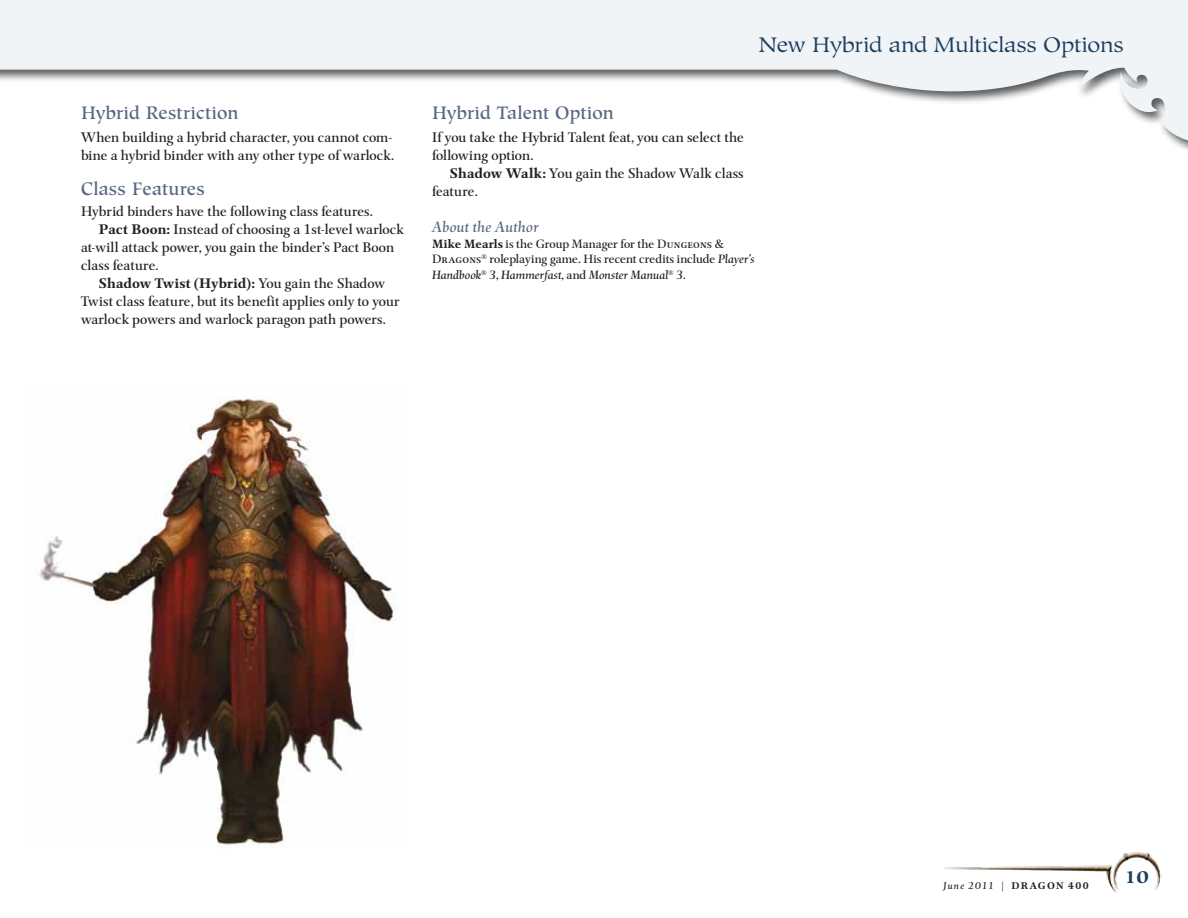
<style>
.page{position:relative;width:1188px;height:918px;background:#fff}
.page>*{position:absolute;margin:0;border:0;box-sizing:border-box;transform-origin:0 0}
.t1{font:21px "Hiroshige Std";letter-spacing:-.015em;color:#1b3f60;scale:1.1 1}
.t2{font:500 18px "Hiroshige Std";letter-spacing:.005em;color:#5a6883}
.t3{font:700 18px "Hiroshige Std";color:#1b3f60;scale:1.1 1}
.t4{font:italic 15px "Mentor Std";letter-spacing:.025em;color:#5a6883}
.t5{font:13.8px/18px "Mentor Std";color:#202123}
.t6{font:700 13.8px "Mentor Std";letter-spacing:.01em;color:#202123}
.t7{font:12px/15.8px "Mentor Std";letter-spacing:-.005em;color:#202123}
.t8{font:700 9.75px "Mentor Std";letter-spacing:.14em;color:#202123}
.s1{font-weight:700}
.s2{font-weight:400}
.s3{font-style:italic}
.s4{font-weight:400;font-style:italic}
</style>
<div class="page">
<svg style="left:0;top:0;width:1188px;height:141px;fill:#f1f4f7"></svg>
<img style="left:944px;top:852px;width:218px;height:41px">
<img style="left:39px;top:398px;width:357px;height:449px">
<h2 class="t2" style="left:81px;top:102px;width:159px">Hybrid Restriction</h2>
<p class="t5" style="left:81px;top:128px;width:315px">When building a hybrid character, you cannot com&shy;bine a hybrid binder with any other type of warlock.</p>
<h2 class="t2" style="left:81px;top:178px;width:125px">Class Features</h2>
<p class="t5" style="left:81px;top:202px;width:293px">Hybrid binders have the following class features.</p>
<p class="t5" style="left:99px;top:220px;width:306px"><span class="s1">Pact Boon:</span> Instead of choosing a 1st-level warlock</p>
<p class="t5" style="left:81px;top:238px;width:315px">at-will attack power, you gain the binder’s Pact Boon</p>
<p class="t5" style="left:81px;top:256px;width:79px">class feature.</p>
<p class="t6" style="left:99px;top:274px;width:287px">Shadow Twist (Hybrid): <span class="s2">You gain the Shadow</span></p>
<p class="t5" style="left:81px;top:292px;width:320px">Twist class feature, but its benefit applies only to your</p>
<p class="t5" style="left:81px;top:310px;width:306px">warlock powers and warlock paragon path powers.</p>
<h1 class="t1" style="left:759px;top:32px;width:334px">New Hybrid and Multiclass Options</h1>
<h2 class="t2" style="left:432px;top:102px;width:183px">Hybrid Talent Option</h2>
<p class="t5" style="left:432px;top:128px;width:313px">If you take the Hybrid Talent feat, you can select the following option.</p>
<p class="t5" style="left:432px;top:164px;width:313px;text-indent:18px"><span class="s1">Shadow Walk:</span> You gain the Shadow Walk class feature.</p>
<p class="t4" style="left:432px;top:217px;width:108px">About the Author</p>
<p class="t7" style="left:432px;top:235px;width:324px"><span class="s1">Mike Mearls</span> is the Group Manager for the Dungeons &amp;<br>Dragons<sup>®</sup> roleplaying game. His recent credits include <span class="s3">Player’s<br>Handbook</span><sup>®</sup> <span class="s3">3, Hammerfast,</span> and <span class="s3">Monster Manual</span><sup>®</sup> <span class="s3">3</span>.</p>
<p class="t8" style="left:944px;top:879px;width:147px"><span class="s4">June 2011</span> <span class="s2">|</span> DRAGON 400</p>
<h2 class="t3" style="left:1124px;top:866px;width:24px">10</h2>
</div>
